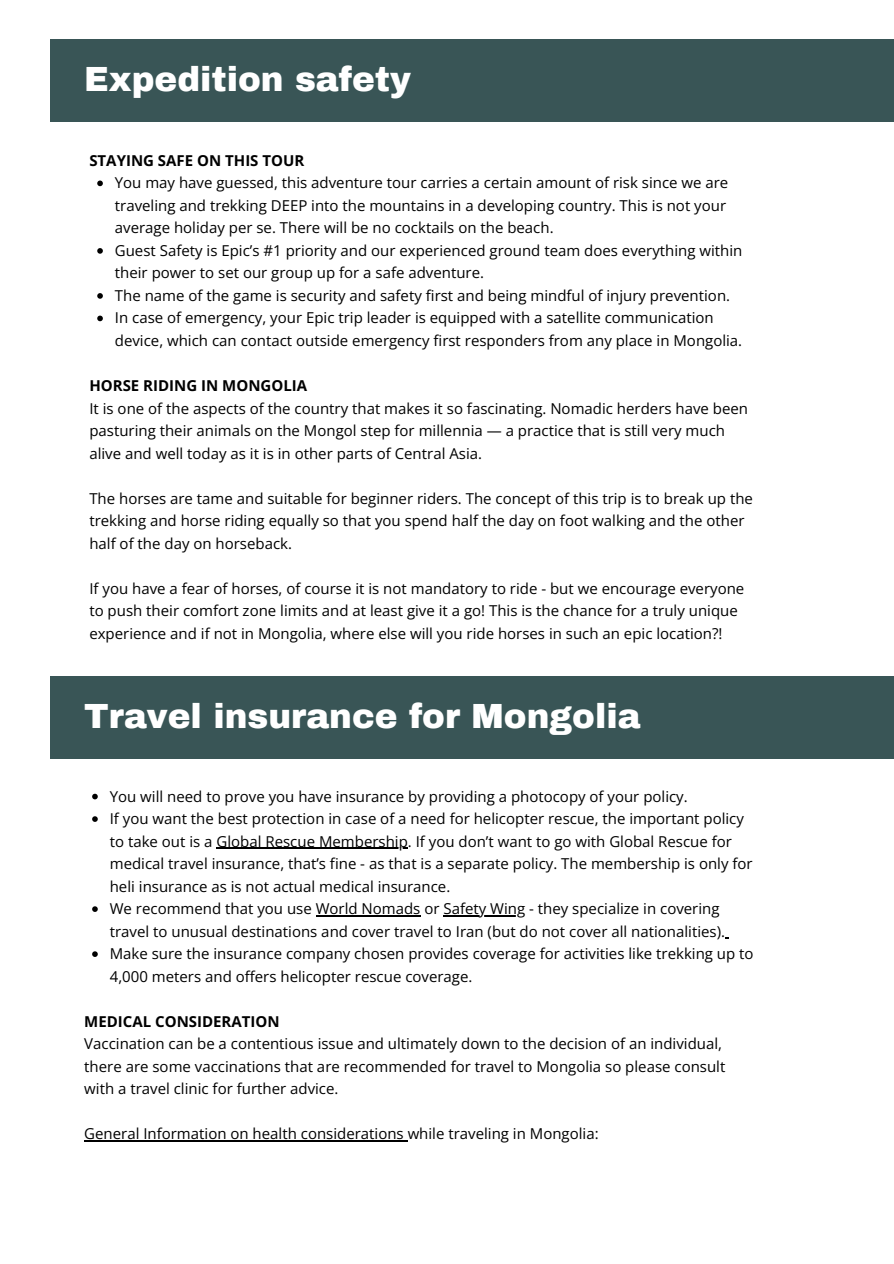
<style>
.page{position:relative;width:894px;height:1264px;background:#fff}
.page>*{position:absolute;margin:0;border:0;box-sizing:border-box;transform-origin:0 0}
.t1{font:900 34.2px "Archivo";color:#fff}
.t2{font:15px/22.5px "Open Sans";color:#000}
.t3{font:700 15px "Open Sans";color:#000}
</style>
<div class="page">
<svg style="left:97px;top:180px;width:6px;height:6px"></svg>
<svg style="left:97px;top:248px;width:6px;height:6px"></svg>
<svg style="left:97px;top:293px;width:6px;height:6px"></svg>
<svg style="left:97px;top:315px;width:6px;height:6px"></svg>
<svg style="left:92px;top:793px;width:6px;height:6px"></svg>
<svg style="left:92px;top:816px;width:6px;height:5px"></svg>
<hr style="left:216px;top:847px;width:192px;height:1px;background:#000">
<svg style="left:92px;top:906px;width:6px;height:5px"></svg>
<hr style="left:315px;top:915px;width:105px;height:1px;background:#000">
<hr style="left:443px;top:915px;width:82px;height:1px;background:#000">
<svg style="left:92px;top:951px;width:6px;height:5px"></svg>
<hr style="left:84px;top:1140px;width:323px;height:1px;background:#000">
<div style="left:50px;top:676px;width:843px;height:82px;background:#395556"></div>
<div style="left:50px;top:39px;width:843px;height:82px;background:#395556"></div>
<h1 class="t1" style="left:84px;top:61px;width:328px">Expedition safety</h1>
<p class="t3" style="left:89px;top:150px;width:216px">STAYING SAFE ON THIS TOUR</p>
<p class="t2" style="left:115px;top:171px;width:629px">You may have guessed, this adventure tour carries a certain amount of risk since we are traveling and trekking DEEP into the mountains in a developing country. This is not your average holiday per se. There will be no cocktails on the beach.<br>Guest Safety is Epic’s #1 priority and our experienced ground team does everything within their power to set our group up for a safe adventure.<br>The name of the game is security and safety first and being mindful of injury prevention.<br>In case of emergency, your Epic trip leader is equipped with a satellite communication device, which can contact outside emergency first responders from any place in Mongolia.</p>
<p class="t3" style="left:89px;top:375px;width:219px">HORSE RIDING IN MONGOLIA</p>
<p class="t2" style="left:89px;top:396px;width:660px">It is one of the aspects of the country that makes it so fascinating. Nomadic herders have been pasturing their animals on the Mongol step for millennia — a practice that is still very much alive and well today as it is in other parts of Central Asia.</p>
<p class="t2" style="left:89px;top:486px;width:665px">The horses are tame and suitable for beginner riders. The concept of this trip is to break up the trekking and horse riding equally so that you spend half the day on foot walking and the other half of the day on horseback.</p>
<p class="t2" style="left:89px;top:576px;width:656px">If you have a fear of horses, of course it is not mandatory to ride - but we encourage everyone to push their comfort zone limits and at least give it a go! This is the chance for a truly unique experience and if not in Mongolia, where else will you ride horses in such an epic location?!</p>
<h1 class="t1" style="left:84px;top:697px;width:557px">Travel insurance for Mongolia</h1>
<p class="t2" style="left:110px;top:784px;width:645px">You will need to prove you have insurance by providing a photocopy of your policy.<br>If you want the best protection in case of a need for helicopter rescue, the important policy to take out is a Global Rescue Membership. If you don’t want to go with Global Rescue for medical travel insurance, that’s fine - as that is a separate policy. The membership is only for heli insurance as is not actual medical insurance.<br>We recommend that you use World Nomads or Safety Wing - they specialize in covering travel to unusual destinations and cover travel to Iran (but do not cover all nationalities).<br>Make sure the insurance company chosen provides coverage for activities like trekking up to 4,000 meters and offers helicopter rescue coverage.</p>
<p class="t3" style="left:84px;top:1010px;width:197px">MEDICAL CONSIDERATION</p>
<p class="t2" style="left:84px;top:1032px;width:642px">Vaccination can be a contentious issue and ultimately down to the decision of an individual, there are some vaccinations that are recommended for travel to Mongolia so please consult with a travel clinic for further advice.</p>
<p class="t2" style="left:84px;top:1122px;width:515px">General Information on health considerations while traveling in Mongolia:</p>
</div>
